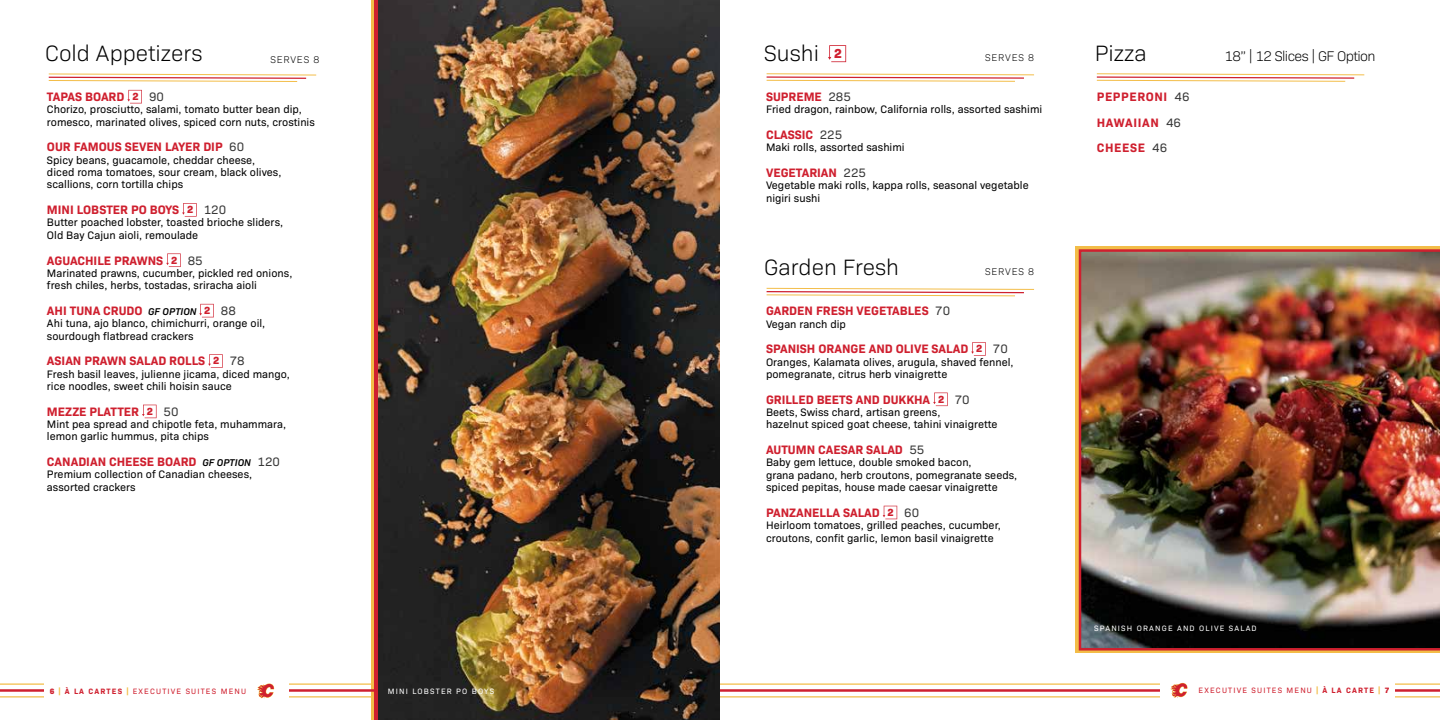
<style>
.page{position:relative;width:1440px;height:720px;background:#fff}
.page>*{position:absolute;margin:0;border:0;box-sizing:border-box;transform-origin:0 0}
.t1{font:300 22.5px "Bio Sans";color:#000}
.t2{font:300 14.12px "Bio Sans";letter-spacing:-.04em;color:#000}
.t3{font:700 12.38px "Bio Sans";color:#cf202f}
.t4{font:700 12.38px/25.6px "Bio Sans";letter-spacing:.05em;color:#cf202f}
.t5{font:11px/12.4px "Bio Sans";color:#000}
.t6{font:300 9.88px "Bio Sans";letter-spacing:.08em;color:#000}
.t7{font:7.88px "Bio Sans";letter-spacing:.15em;color:#cf202f}
.t8{font:7.88px "Bio Sans";letter-spacing:.15em;color:#fff}
.s1{font-weight:800;font-size:13.12px;color:#cf202f}
.s2{font-weight:800;font-size:10.5px}
.s3{font-weight:400;color:#383838}
.s4{font-weight:600;font-style:italic;font-size:10px;color:#000}
.s5{font-weight:800}
.s6{font-weight:800;color:#f3bd48}
.s7{font-weight:700}
</style>
<div class="page">
<hr style="left:720px;top:689px;width:720px;height:3px;background:#cf202f">
<hr style="left:720px;top:696px;width:720px;height:2px;background:#f3bd48">
<hr style="left:720px;top:683px;width:720px;height:2px;background:#f3bd48">
<hr style="left:0;top:689px;width:720px;height:3px;background:#cf202f">
<hr style="left:0;top:696px;width:720px;height:2px;background:#f3bd48">
<hr style="left:0;top:683px;width:720px;height:2px;background:#f3bd48">
<div style="left:1161px;top:678px;width:234px;height:28px;background:#fff"></div>
<div style="left:44px;top:678px;width:245px;height:27px;background:#fff"></div>
<svg style="left:1170px;top:683px;width:18px;height:15px"></svg>
<svg style="left:257px;top:683px;width:17px;height:15px"></svg>
<img style="left:1079px;top:249px;width:361px;height:402px">
<img style="left:378px;top:0;width:342px;height:720px">
<svg style="left:828px;top:45px;width:18px;height:17px"></svg>
<svg style="left:127px;top:90px;width:15px;height:13px"></svg>
<svg style="left:182px;top:203px;width:15px;height:14px"></svg>
<svg style="left:166px;top:253px;width:15px;height:14px"></svg>
<svg style="left:199px;top:304px;width:15px;height:13px"></svg>
<svg style="left:208px;top:354px;width:15px;height:14px"></svg>
<svg style="left:142px;top:405px;width:15px;height:13px"></svg>
<svg style="left:971px;top:342px;width:15px;height:14px"></svg>
<svg style="left:933px;top:393px;width:15px;height:13px"></svg>
<svg style="left:883px;top:506px;width:14px;height:13px"></svg>
<svg style="left:48px;top:73px;width:269px;height:9px"></svg>
<svg style="left:766px;top:73px;width:268px;height:9px"></svg>
<svg style="left:1096px;top:73px;width:269px;height:9px"></svg>
<svg style="left:766px;top:288px;width:268px;height:8px"></svg>
<h1 class="t1" style="left:45px;top:37px;width:159px">Cold Appetizers</h1>
<h1 class="t1" style="left:764px;top:37px;width:79px">Sushi <span class="s1">2</span></h1>
<p class="t6" style="left:271px;top:53px;width:50px">SERVES 8</p>
<p class="t6" style="left:985px;top:50px;width:50px">SERVES 8</p>
<p class="t3" style="left:47px;top:87px;width:118px">TAPAS BOARD <span class="s2">2</span> <span class="s3">90</span></p>
<p class="t5" style="left:47px;top:102px;width:269px">Chorizo, prosciutto, salami, tomato butter bean dip, romesco, marinated olives, spiced corn nuts, crostinis</p>
<p class="t3" style="left:47px;top:138px;width:199px">OUR FAMOUS SEVEN LAYER DIP <span class="s3">60</span></p>
<p class="t5" style="left:47px;top:153px;width:236px">Spicy beans, guacamole, cheddar cheese, diced roma tomatoes, sour cream, black olives, scallions, corn tortilla chips</p>
<p class="t3" style="left:47px;top:200px;width:181px">MINI LOBSTER PO BOYS <span class="s2">2</span> <span class="s3">120</span></p>
<p class="t5" style="left:47px;top:216px;width:238px">Butter poached lobster, toasted brioche sliders,<br>Old Bay Cajun aioli, remoulade</p>
<p class="t3" style="left:47px;top:251px;width:157px">AGUACHILE PRAWNS <span class="s2">2</span> <span class="s3">85</span></p>
<p class="t5" style="left:47px;top:266px;width:247px">Marinated prawns, cucumber, pickled red onions, fresh chiles, herbs, tostadas, sriracha aioli</p>
<p class="t3" style="left:47px;top:301px;width:190px">AHI TUNA CRUDO <span class="s4">GF OPTION</span> <span class="s2">2</span> <span class="s3">88</span></p>
<p class="t5" style="left:47px;top:316px;width:220px">Ahi tuna, ajo blanco, chimichurri, orange oil, sourdough flatbread crackers</p>
<p class="t3" style="left:47px;top:352px;width:199px">ASIAN PRAWN SALAD ROLLS <span class="s2">2</span> <span class="s3">78</span></p>
<p class="t5" style="left:47px;top:367px;width:244px">Fresh basil leaves, julienne jicama, diced mango, rice noodles, sweet chili hoisin sauce</p>
<p class="t3" style="left:47px;top:402px;width:133px">MEZZE PLATTER <span class="s2">2</span> <span class="s3">50</span></p>
<p class="t5" style="left:47px;top:417px;width:241px">Mint pea spread and chipotle feta, muhammara, lemon garlic hummus, pita chips</p>
<p class="t3" style="left:47px;top:452px;width:235px">CANADIAN CHEESE BOARD <span class="s4">GF OPTION</span> <span class="s3">120</span></p>
<p class="t5" style="left:47px;top:468px;width:207px">Premium collection of Canadian cheeses, assorted crackers</p>
<p class="t3" style="left:766px;top:87px;width:86px">SUPREME <span class="s3">285</span></p>
<p class="t5" style="left:766px;top:102px;width:278px">Fried dragon, rainbow, California rolls, assorted sashimi</p>
<p class="t3" style="left:766px;top:125px;width:78px">CLASSIC <span class="s3">225</span></p>
<p class="t5" style="left:766px;top:140px;width:140px">Maki rolls, assorted sashimi</p>
<p class="t3" style="left:766px;top:163px;width:102px">VEGETARIAN <span class="s3">225</span></p>
<p class="t5" style="left:766px;top:179px;width:264px">Vegetable maki rolls, kappa rolls, seasonal vegetable nigiri sushi</p>
<h1 class="t1" style="left:764px;top:251px;width:137px">Garden Fresh</h1>
<p class="t6" style="left:985px;top:265px;width:50px">SERVES 8</p>
<p class="t3" style="left:766px;top:301px;width:186px">GARDEN FRESH VEGETABLES <span class="s3">70</span></p>
<p class="t5" style="left:766px;top:317px;width:81px">Vegan ranch dip</p>
<p class="t3" style="left:766px;top:339px;width:243px">SPANISH ORANGE AND OLIVE SALAD <span class="s2">2</span> <span class="s3">70</span></p>
<p class="t5" style="left:766px;top:355px;width:249px">Oranges, Kalamata olives, arugula, shaved fennel, pomegranate, citrus herb vinaigrette</p>
<p class="t3" style="left:766px;top:390px;width:205px">GRILLED BEETS AND DUKKHA <span class="s2">2</span> <span class="s3">70</span></p>
<p class="t5" style="left:766px;top:405px;width:233px">Beets, Swiss chard, artisan greens,<br>hazelnut spiced goat cheese, tahini vinaigrette</p>
<p class="t3" style="left:766px;top:440px;width:160px">AUTUMN CAESAR SALAD <span class="s3">55</span></p>
<p class="t5" style="left:766px;top:456px;width:253px">Baby gem lettuce, double smoked bacon,<br>grana padano, herb croutons, pomegranate seeds, spiced pepitas, house made caesar vinaigrette</p>
<p class="t3" style="left:766px;top:503px;width:155px">PANZANELLA SALAD <span class="s2">2</span> <span class="s3">60</span></p>
<p class="t5" style="left:766px;top:518px;width:236px">Heirloom tomatoes, grilled peaches, cucumber, croutons, confit garlic, lemon basil vinaigrette</p>
<h1 class="t1" style="left:1095px;top:37px;width:53px">Pizza</h1>
<p class="t2" style="left:1225px;top:46px;width:153px">18” | 12 Slices | GF Option</p>
<p class="t4" style="left:1097px;top:83px;width:94px">PEPPERONI <span class="s3">46<br></span>HAWAIIAN <span class="s3">46<br></span>CHEESE <span class="s3">46</span></p>
<p class="t8" style="left:1094px;top:623px;width:164px">SPANISH ORANGE AND OLIVE SALAD</p>
<p class="t7" style="left:50px;top:685px;width:198px"><span class="s5">6</span> <span class="s6">|</span> <span class="s7">À LA CARTES</span> <span class="s6">|</span> EXECUTIVE SUITES MENU</p>
<p class="t7" style="left:1199px;top:684px;width:192px">EXECUTIVE SUITES MENU <span class="s6">|</span> <span class="s7">À LA CARTE</span> <span class="s6">|</span> <span class="s5">7</span></p>
<p class="t8" style="left:388px;top:686px;width:108px">MINI LOBSTER PO BOYS</p>
</div>
